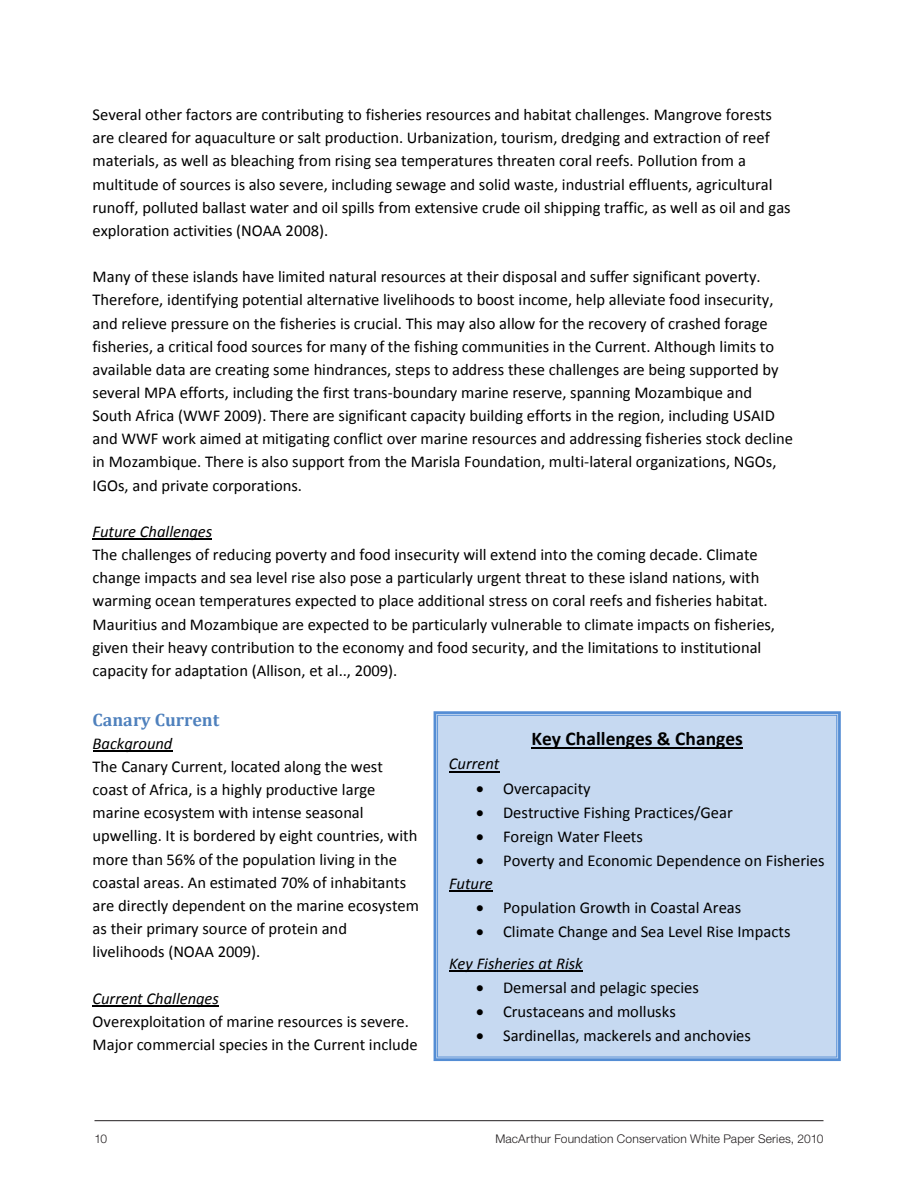
<style>
.page{position:relative;width:918px;height:1188px;background:#fff}
.page>*{position:absolute;margin:0;border:0;box-sizing:border-box;transform-origin:0 0}
.t1{font:700 19.5px "Calibri";color:#000}
.t2{font:700 18px "Cambria";color:#4f81bd}
.t3{font:16.5px/23.1px "Calibri";color:#000}
.t4{font:italic 16.5px "Calibri";color:#000}
.t5{font:300 12px "Helvetica Neue LT Std";letter-spacing:.015em;color:#231f20}
.s1{font-style:italic}
</style>
<div class="page">
<hr style="left:94px;top:1120px;width:730px;height:1px;background:#231f20">
<hr style="left:93px;top:539px;width:119px;height:1px;background:#000">
<hr style="left:93px;top:751px;width:79px;height:1px;background:#000">
<hr style="left:93px;top:1005px;width:126px;height:2px;background:#000">
<div style="left:434px;top:711px;width:407px;height:350px;background:#c6d9f1"></div>
<hr style="left:532px;top:747px;width:211px;height:2px;background:#000">
<hr style="left:449px;top:771px;width:50px;height:1px;background:#000">
<hr style="left:449px;top:891px;width:44px;height:1px;background:#000">
<hr style="left:449px;top:971px;width:134px;height:1px;background:#000">
<p class="t3" style="left:93px;top:103px;width:700px">Several other factors are contributing to fisheries resources and habitat challenges. Mangrove forests are cleared for aquaculture or salt production. Urbanization, tourism, dredging and extraction of reef materials, as well as bleaching from rising sea temperatures threaten coral reefs. Pollution from a multitude of sources is also severe, including sewage and solid waste, industrial effluents, agricultural runoff, polluted ballast water and oil spills from extensive crude oil shipping traffic, as well as oil and gas exploration activities (NOAA 2008).</p>
<p class="t3" style="left:92px;top:265px;width:702px">Many of these islands have limited natural resources at their disposal and suffer significant poverty.<br>Therefore, identifying potential alternative livelihoods to boost income, help alleviate food insecurity, and relieve pressure on the fisheries is crucial. This may also allow for the recovery of crashed forage fisheries, a critical food sources for many of the fishing communities in the Current. Although limits to available data are creating some hindrances, steps to address these challenges are being supported by several MPA efforts, including the first trans-boundary marine reserve, spanning Mozambique and South Africa (WWF 2009). There are significant capacity building efforts in the region, including USAID and WWF work aimed at mitigating conflict over marine resources and addressing fisheries stock decline in Mozambique. There is also support from the Marisla Foundation, multi-lateral organizations, NGOs, IGOs, and private corporations.</p>
<p class="t4" style="left:92px;top:520px;width:121px">Future Challenges</p>
<p class="t3" style="left:93px;top:543px;width:684px">The challenges of reducing poverty and food insecurity will extend into the coming decade. Climate change impacts and sea level rise also pose a particularly urgent threat to these island nations, with warming ocean temperatures expected to place additional stress on coral reefs and fisheries habitat.<br>Mauritius and Mozambique are expected to be particularly vulnerable to climate impacts on fisheries, given their heavy contribution to the economy and food security, and the limitations to institutional capacity for adaptation (Allison, et al.., 2009).</p>
<p class="t2" style="left:93px;top:707px;width:128px">Canary Current</p>
<p class="t4" style="left:93px;top:732px;width:81px">Background</p>
<p class="t3" style="left:93px;top:755px;width:328px">The Canary Current, located along the west coast of Africa, is a highly productive large marine ecosystem with intense seasonal upwelling. It is bordered by eight countries, with more than 56% of the population living in the coastal areas. An estimated 70% of inhabitants are directly dependent on the marine ecosystem as their primary source of protein and livelihoods (NOAA 2009).</p>
<p class="t4" style="left:93px;top:987px;width:128px">Current Challenges</p>
<p class="t3" style="left:93px;top:1010px;width:327px">Overexploitation of marine resources is severe.<br>Major commercial species in the Current include</p>
<p class="t1" style="left:532px;top:726px;width:213px">Key Challenges &amp; Changes</p>
<p class="t4" style="left:449px;top:753px;width:52px">Current</p>
<p class="t3" style="left:476px;top:777px;width:116px">• Overcapacity</p>
<p class="t3" style="left:476px;top:801px;width:258px">• Destructive Fishing Practices/Gear</p>
<p class="t3" style="left:476px;top:825px;width:168px">• Foreign Water Fleets</p>
<p class="t3" style="left:449px;top:849px;width:377px;text-indent:27px">• Poverty and Economic Dependence on Fisheries<br><span class="s1">Future</span></p>
<p class="t3" style="left:476px;top:896px;width:267px">• Population Growth in Coastal Areas</p>
<p class="t3" style="left:449px;top:916px;width:343px;line-height:32.1px;text-indent:27px">• Climate Change and Sea Level Rise Impacts<br><span class="s1">Key Fisheries at Risk</span></p>
<p class="t3" style="left:476px;top:976px;width:224px">• Demersal and pelagic species</p>
<p class="t3" style="left:476px;top:1000px;width:201px">• Crustaceans and mollusks</p>
<p class="t3" style="left:476px;top:1024px;width:276px">• Sardinellas, mackerels and anchovies</p>
<p class="t5" style="left:94px;top:1131px;width:14px">10</p>
<p class="t5" style="left:495px;top:1131px;width:330px">MacArthur Foundation Conservation White Paper Series, 2010</p>
</div>
